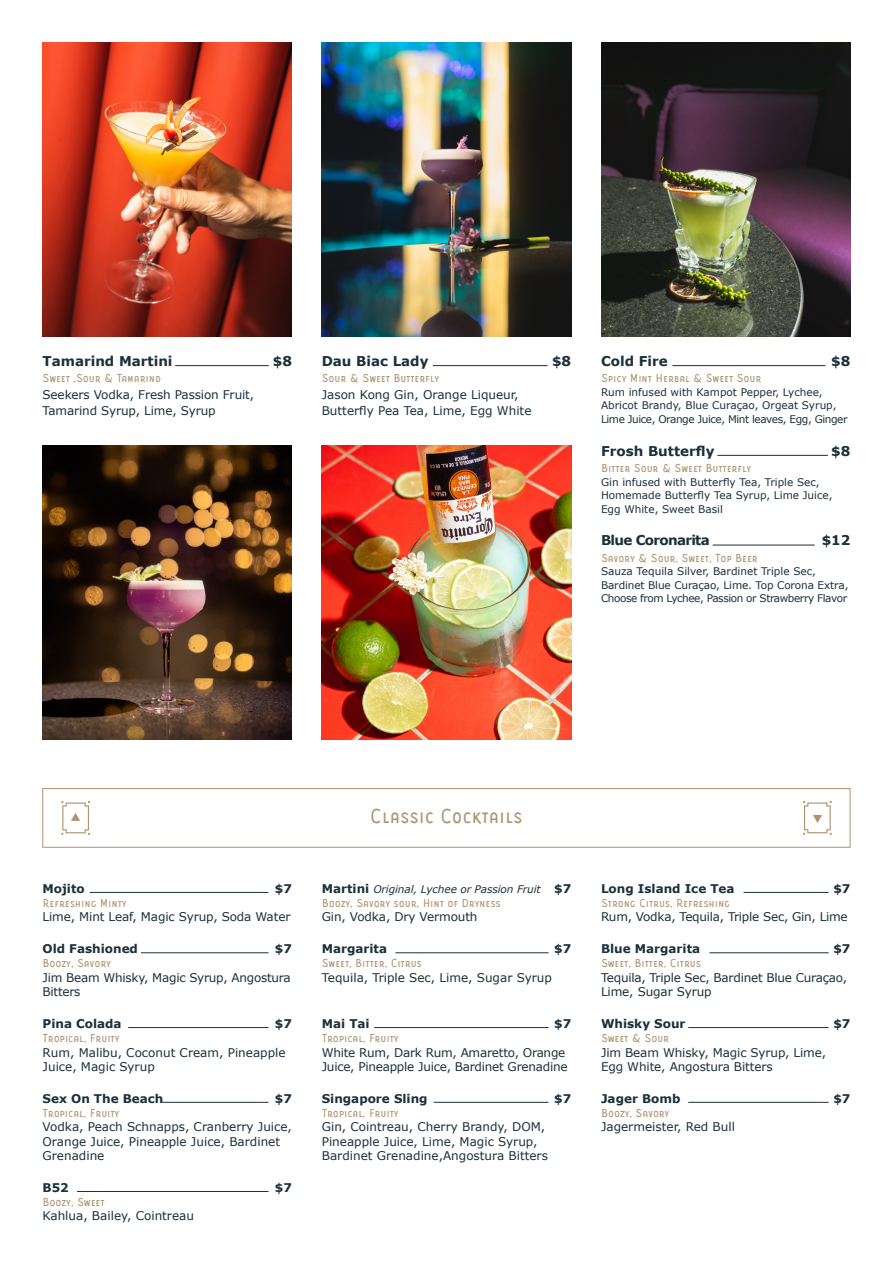
<style>
.page{position:relative;width:893px;height:1263px;background:#fff}
.page>*{position:absolute;margin:0;border:0;box-sizing:border-box;transform-origin:0 0}
.t1{font:21px "Portuguesa Caps";color:#ad9470}
.t2{font:700 13.5px "Verdana";color:#1a303b}
.t3{font:700 13.5px "Verdana";letter-spacing:-.05em;color:#1a303b}
.t4{font:12px/14.4px "Verdana";letter-spacing:-.01em;color:#1a303b}
.t5{font:12px "Portuguesa Caps";letter-spacing:-.01em;color:#ad9470}
.t6{font:700 12px "Verdana";color:#1a303b}
.t7{font:10.5px/13.5px "Verdana";color:#1a303b}
.t8{font:10.5px/13.5px "Verdana";letter-spacing:-.04em;color:#1a303b}
.t9{font:italic 10.5px "Verdana";letter-spacing:-.01em;color:#1a303b}
.s1{font-weight:700;font-style:normal;font-size:12px}
</style>
<div class="page">
<img style="left:322px;top:445px;width:249px;height:294px">
<img style="left:43px;top:43px;width:249px;height:293px">
<img style="left:601px;top:43px;width:249px;height:293px">
<img style="left:322px;top:43px;width:249px;height:293px">
<img style="left:43px;top:445px;width:249px;height:294px">
<hr style="left:175px;top:365px;width:94px;height:1px;background:#1a303b">
<hr style="left:433px;top:365px;width:115px;height:1px;background:#1a303b">
<hr style="left:672px;top:365px;width:153px;height:1px;background:#1a303b">
<hr style="left:717px;top:455px;width:111px;height:1px;background:#1a303b">
<hr style="left:713px;top:545px;width:102px;height:1px;background:#1a303b">
<svg style="left:803px;top:801px;width:29px;height:34px"></svg>
<div style="left:42px;top:788px;width:808px;height:60px;border:1px solid #ad9470"></div>
<svg style="left:61px;top:801px;width:29px;height:34px"></svg>
<hr style="left:90px;top:892px;width:178px;height:1px;background:#1a303b">
<hr style="left:141px;top:952px;width:127px;height:1px;background:#1a303b">
<hr style="left:128px;top:1027px;width:140px;height:1px;background:#1a303b">
<hr style="left:162px;top:1102px;width:106px;height:1px;background:#1a303b">
<hr style="left:77px;top:1191px;width:191px;height:1px;background:#1a303b">
<hr style="left:395px;top:952px;width:154px;height:1px;background:#1a303b">
<hr style="left:374px;top:1027px;width:175px;height:1px;background:#1a303b">
<hr style="left:434px;top:1102px;width:115px;height:1px;background:#1a303b">
<hr style="left:709px;top:952px;width:120px;height:1px;background:#1a303b">
<hr style="left:688px;top:1027px;width:141px;height:1px;background:#1a303b">
<hr style="left:688px;top:1102px;width:141px;height:1px;background:#1a303b">
<hr style="left:743px;top:892px;width:86px;height:1px;background:#1a303b">
<p class="t2" style="left:43px;top:352px;width:132px">Tamarind Martini</p>
<p class="t5" style="left:43px;top:372px;width:120px">Sweet ,Sour &amp; Tamarind</p>
<p class="t4" style="left:43px;top:387px;width:213px">Seekers Vodka, Fresh Passion Fruit,</p>
<p class="t4" style="left:43px;top:404px;width:175px">Tamarind Syrup, Lime, Syrup</p>
<p class="t2" style="left:273px;top:352px;width:21px">$8</p>
<p class="t2" style="left:552px;top:352px;width:21px">$8</p>
<p class="t2" style="left:831px;top:352px;width:21px">$8</p>
<p class="t2" style="left:322px;top:352px;width:108px">Dau Biac Lady</p>
<p class="t5" style="left:322px;top:372px;width:119px">Sour &amp; Sweet Butterfly</p>
<p class="t4" style="left:322px;top:387px;width:198px">Jason Kong Gin, Orange Liqueur,</p>
<p class="t4" style="left:322px;top:404px;width:211px">Butterfly Pea Tea, Lime, Egg White</p>
<p class="t2" style="left:601px;top:352px;width:68px">Cold Fire</p>
<p class="t5" style="left:601px;top:372px;width:162px">Spicy Mint Herbal &amp; Sweet Sour</p>
<p class="t7" style="left:601px;top:385px;width:223px">Rum infused with Kampot Pepper, Lychee,</p>
<p class="t8" style="left:601px;top:399px;width:248px">Abricot Brandy, Blue Curaçao, Orgeat Syrup,<br>Lime Juice, Orange Juice, Mint leaves, Egg, Ginger</p>
<p class="t2" style="left:601px;top:442px;width:115px">Frosh Butterfly</p>
<p class="t5" style="left:601px;top:461px;width:152px">Bitter Sour &amp; Sweet Butterfly</p>
<p class="t7" style="left:601px;top:475px;width:233px">Gin infused with Butterfly Tea, Triple Sec,<br>Homemade Butterfly Tea Syrup, Lime Juice,<br>Egg White, Sweet Basil</p>
<p class="t2" style="left:831px;top:442px;width:21px">$8</p>
<p class="t2" style="left:822px;top:531px;width:30px">$12</p>
<p class="t3" style="left:601px;top:531px;width:110px">Blue Coronarita</p>
<p class="t5" style="left:601px;top:551px;width:159px">Savory &amp; Sour, Sweet, Top Beer</p>
<p class="t7" style="left:601px;top:565px;width:217px">Sauza Tequila Silver, Bardinet Triple Sec,</p>
<p class="t8" style="left:601px;top:578px;width:249px">Bardinet Blue Curaçao, Lime. Top Corona Extra,<br>Choose from Lychee, Passion or Strawberry Flavor</p>
<p class="t1" style="left:370px;top:805px;width:154px">Classic Cocktails</p>
<p class="t6" style="left:275px;top:880px;width:19px">$7</p>
<p class="t6" style="left:554px;top:880px;width:19px">$7</p>
<p class="t6" style="left:43px;top:880px;width:44px">Mojito</p>
<p class="t5" style="left:43px;top:896px;width:86px">Refreshing Minty</p>
<p class="t4" style="left:43px;top:910px;width:249px">Lime, Mint Leaf, Magic Syrup, Soda Water</p>
<p class="t9" style="left:322px;top:882px;width:220px"><span class="s1">Martini</span> Original, Lychee or Passion Fruit</p>
<p class="t5" style="left:322px;top:896px;width:181px">Boozy, Savory sour, Hint of Dryness</p>
<p class="t4" style="left:322px;top:910px;width:157px">Gin, Vodka, Dry Vermouth</p>
<p class="t6" style="left:833px;top:880px;width:19px">$7</p>
<p class="t6" style="left:601px;top:880px;width:135px">Long Island Ice Tea</p>
<p class="t5" style="left:601px;top:896px;width:131px">Strong Citrus, Refreshing</p>
<p class="t4" style="left:601px;top:910px;width:248px">Rum, Vodka, Tequila, Triple Sec, Gin, Lime</p>
<p class="t6" style="left:275px;top:941px;width:19px">$7</p>
<p class="t6" style="left:43px;top:941px;width:97px">Old Fashioned</p>
<p class="t5" style="left:43px;top:957px;width:70px">Boozy, Savory</p>
<p class="t4" style="left:43px;top:970px;width:250px">Jim Beam Whisky, Magic Syrup, Angostura<br>Bitters</p>
<p class="t6" style="left:43px;top:1015px;width:81px">Pina Colada</p>
<p class="t5" style="left:43px;top:1031px;width:79px">Tropical, Fruity</p>
<p class="t4" style="left:43px;top:1045px;width:245px">Rum, Malibu, Coconut Cream, Pineapple<br>Juice, Magic Syrup</p>
<p class="t6" style="left:275px;top:1015px;width:19px">$7</p>
<p class="t6" style="left:554px;top:941px;width:19px">$7</p>
<p class="t6" style="left:833px;top:941px;width:19px">$7</p>
<p class="t6" style="left:322px;top:941px;width:67px">Margarita</p>
<p class="t5" style="left:322px;top:957px;width:102px">Sweet, Bitter, Citrus</p>
<p class="t4" style="left:322px;top:970px;width:232px">Tequila, Triple Sec, Lime, Sugar Syrup</p>
<p class="t6" style="left:601px;top:941px;width:101px">Blue Margarita</p>
<p class="t5" style="left:601px;top:957px;width:102px">Sweet, Bitter, Citrus</p>
<p class="t4" style="left:601px;top:970px;width:248px">Tequila, Triple Sec, Bardinet Blue Curaçao,<br>Lime, Sugar Syrup</p>
<p class="t6" style="left:554px;top:1015px;width:19px">$7</p>
<p class="t6" style="left:833px;top:1015px;width:19px">$7</p>
<p class="t6" style="left:322px;top:1015px;width:49px">Mai Tai</p>
<p class="t5" style="left:322px;top:1031px;width:79px">Tropical, Fruity</p>
<p class="t4" style="left:322px;top:1045px;width:247px">White Rum, Dark Rum, Amaretto, Orange<br>Juice, Pineapple Juice, Bardinet Grenadine</p>
<p class="t6" style="left:601px;top:1015px;width:86px">Whisky Sour</p>
<p class="t5" style="left:601px;top:1031px;width:70px">Sweet &amp; Sour</p>
<p class="t4" style="left:601px;top:1045px;width:227px">Jim Beam Whisky, Magic Syrup, Lime,<br>Egg White, Angostura Bitters</p>
<p class="t6" style="left:275px;top:1090px;width:19px">$7</p>
<p class="t6" style="left:554px;top:1090px;width:19px">$7</p>
<p class="t6" style="left:43px;top:1090px;width:122px">Sex On The Beach</p>
<p class="t5" style="left:43px;top:1106px;width:79px">Tropical, Fruity</p>
<p class="t4" style="left:43px;top:1120px;width:251px">Vodka, Peach Schnapps, Cranberry Juice,<br>Orange Juice, Pineapple Juice, Bardinet<br>Grenadine</p>
<p class="t6" style="left:322px;top:1090px;width:107px">Singapore Sling</p>
<p class="t5" style="left:322px;top:1106px;width:79px">Tropical, Fruity</p>
<p class="t4" style="left:322px;top:1120px;width:225px">Gin, Cointreau, Cherry Brandy, DOM,</p>
<p class="t4" style="left:322px;top:1134px;width:217px">Pineapple Juice, Lime, Magic Syrup,</p>
<p class="t4" style="left:322px;top:1149px;width:228px">Bardinet Grenadine,Angostura Bitters</p>
<p class="t6" style="left:43px;top:1179px;width:28px">B52</p>
<p class="t5" style="left:43px;top:1195px;width:64px">Boozy, Sweet</p>
<p class="t4" style="left:43px;top:1209px;width:153px">Kahlua, Bailey, Cointreau</p>
<p class="t6" style="left:275px;top:1179px;width:19px">$7</p>
<p class="t6" style="left:601px;top:1090px;width:81px">Jager Bomb</p>
<p class="t5" style="left:601px;top:1106px;width:70px">Boozy, Savory</p>
<p class="t4" style="left:601px;top:1120px;width:135px">Jagermeister, Red Bull</p>
<p class="t6" style="left:833px;top:1090px;width:19px">$7</p>
</div>
